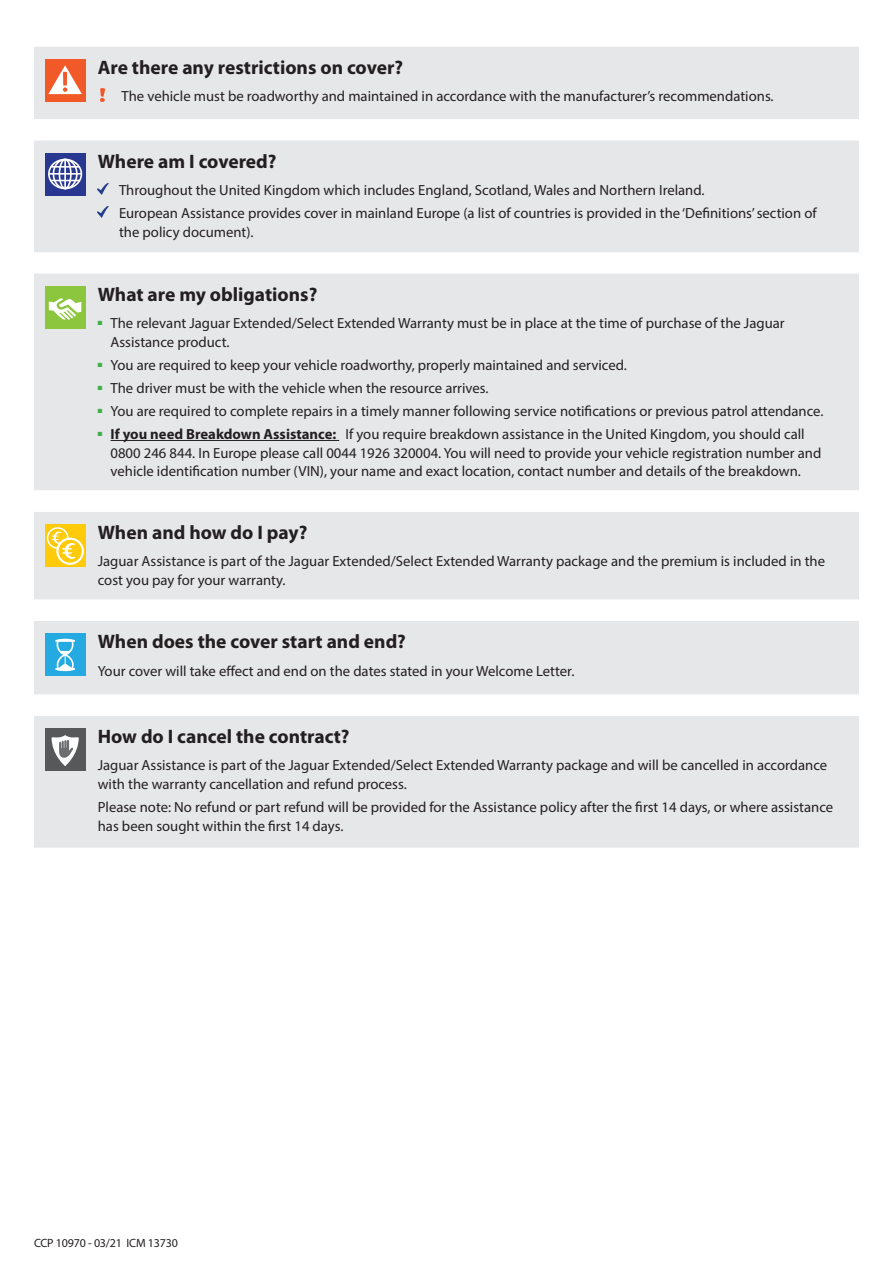
<style>
.page{position:relative;width:893px;height:1263px;background:#fff}
.page>*{position:absolute;margin:0;border:0;box-sizing:border-box;transform-origin:0 0}
.Cover_subhead{font:700 19.5px "Myriad Pro";color:#231f20}
.Covered_bullets{font:14.7px/18.8px "Myriad Pro";color:#231f20}
.Main_obligations_bul{font:14.7px/18.8px "Myriad Pro";color:#231f20}
.Covered_bullets-2{font:12px "Myriad Pro";letter-spacing:-.015em;color:#231f20}
.s1{font-weight:700}
</style>
<div class="page">
<div style="left:34px;top:47px;width:825px;height:801px;background:#e6e7e9"></div>
<svg style="left:34px;top:119px;width:825px;height:597px;fill:#e6e7e9"></svg>
<div style="left:45px;top:60px;width:41px;height:42px;background:#f15929"></div>
<svg style="left:48px;top:65px;width:34px;height:29px"></svg>
<svg style="left:101px;top:88px;width:3px;height:13px"></svg>
<svg style="left:45px;top:153px;width:41px;height:43px"></svg>
<div style="left:48px;top:159px;width:34px;height:30px;border:2px solid #fff;border-radius:50%"></div>
<div style="left:53px;top:159px;width:25px;height:30px;border:2px solid #fff;border-radius:50%"></div>
<div style="left:59px;top:159px;width:13px;height:30px;border:2px solid #fff;border-radius:50%"></div>
<hr style="left:64px;top:159px;width:2px;height:30px;background:#fff">
<hr style="left:51px;top:166px;width:29px;height:2px;background:#fff">
<svg style="left:51px;top:180px;width:29px;height:1px"></svg>
<hr style="left:49px;top:173px;width:32px;height:2px;background:#fff">
<svg style="left:98px;top:183px;width:11px;height:12px"></svg>
<svg style="left:98px;top:206px;width:11px;height:12px"></svg>
<div style="left:45px;top:286px;width:41px;height:43px;background:#8bc63e"></div>
<svg style="left:49px;top:298px;width:33px;height:22px"></svg>
<hr style="left:111px;top:440px;width:228px;height:1px;background:#231f20">
<svg style="left:45px;top:524px;width:41px;height:43px"></svg>
<div style="left:47px;top:527px;width:22px;height:22px;border:2px solid #fff;border-radius:50%"></div>
<svg style="left:57px;top:539px;width:26px;height:25px"></svg>
<div style="left:56px;top:538px;width:28px;height:27px;border:2px solid #fff;border-radius:50%"></div>
<svg style="left:51px;top:530px;width:25px;height:30px"></svg>
<div style="left:45px;top:634px;width:41px;height:42px;background:#24aae1"></div>
<svg style="left:55px;top:639px;width:20px;height:32px"></svg>
<div style="left:45px;top:729px;width:41px;height:42px;background:#57585a"></div>
<svg style="left:52px;top:735px;width:27px;height:31px"></svg>
<p class="Cover_subhead" style="left:98px;top:55px;width:307px">Are there any restrictions on cover?</p>
<p class="Covered_bullets" style="left:122px;top:87px;width:654px">The vehicle must be roadworthy and maintained in accordance with the manufacturer’s recommendations.</p>
<p class="Cover_subhead" style="left:98px;top:148px;width:180px">Where am I covered?</p>
<p class="Covered_bullets" style="left:119px;top:180px;width:587px">Throughout the United Kingdom which includes England, Scotland, Wales and Northern Ireland.</p>
<p class="Covered_bullets" style="left:119px;top:203px;width:699px">European Assistance provides cover in mainland Europe (a list of countries is provided in the ‘Definitions’ section of the policy document).</p>
<p class="Cover_subhead" style="left:98px;top:282px;width:221px">What are my obligations?</p>
<p class="Main_obligations_bul" style="left:111px;top:314px;width:676px;text-indent:-13px"><sup>■</sup> The relevant Jaguar Extended/Select Extended Warranty must be in place at the time of purchase of the Jaguar<br>Assistance product.</p>
<p class="Main_obligations_bul" style="left:98px;top:355px;width:531px"><sup>■</sup> You are required to keep your vehicle roadworthy, properly maintained and serviced.</p>
<p class="Main_obligations_bul" style="left:98px;top:378px;width:392px"><sup>■</sup> The driver must be with the vehicle when the resource arrives.</p>
<p class="Main_obligations_bul" style="left:98px;top:401px;width:727px"><sup>■</sup> You are required to complete repairs in a timely manner following service notifications or previous patrol attendance.</p>
<p class="Main_obligations_bul" style="left:111px;top:424px;width:712px;text-indent:-13px"><sup>■</sup> <span class="s1">If you need Breakdown Assistance:</span> If you require breakdown assistance in the United Kingdom, you should call<br>0800 246 844. In Europe please call 0044 1926 320004. You will need to provide your vehicle registration number and vehicle identification number (VIN), your name and exact location, contact number and details of the breakdown.</p>
<p class="Cover_subhead" style="left:98px;top:520px;width:211px">When and how do I pay?</p>
<p class="Covered_bullets" style="left:98px;top:552px;width:729px">Jaguar Assistance is part of the Jaguar Extended/Select Extended Warranty package and the premium is included in the cost you pay for your warranty.</p>
<p class="Cover_subhead" style="left:98px;top:629px;width:310px">When does the cover start and end?</p>
<p class="Covered_bullets" style="left:98px;top:661px;width:478px">Your cover will take effect and end on the dates stated in your Welcome Letter.</p>
<p class="Cover_subhead" style="left:98px;top:724px;width:253px">How do I cancel the contract?</p>
<p class="Covered_bullets" style="left:98px;top:756px;width:731px">Jaguar Assistance is part of the Jaguar Extended/Select Extended Warranty package and will be cancelled in accordance with the warranty cancellation and refund process.</p>
<p class="Covered_bullets" style="left:98px;top:798px;width:737px">Please note: No refund or part refund will be provided for the Assistance policy after the first 14 days, or where assistance has been sought within the first 14 days.</p>
<p class="Covered_bullets-2" style="left:34px;top:1235px;width:145px">CCP 10970 - 03/21 ICM 13730</p>
</div>
